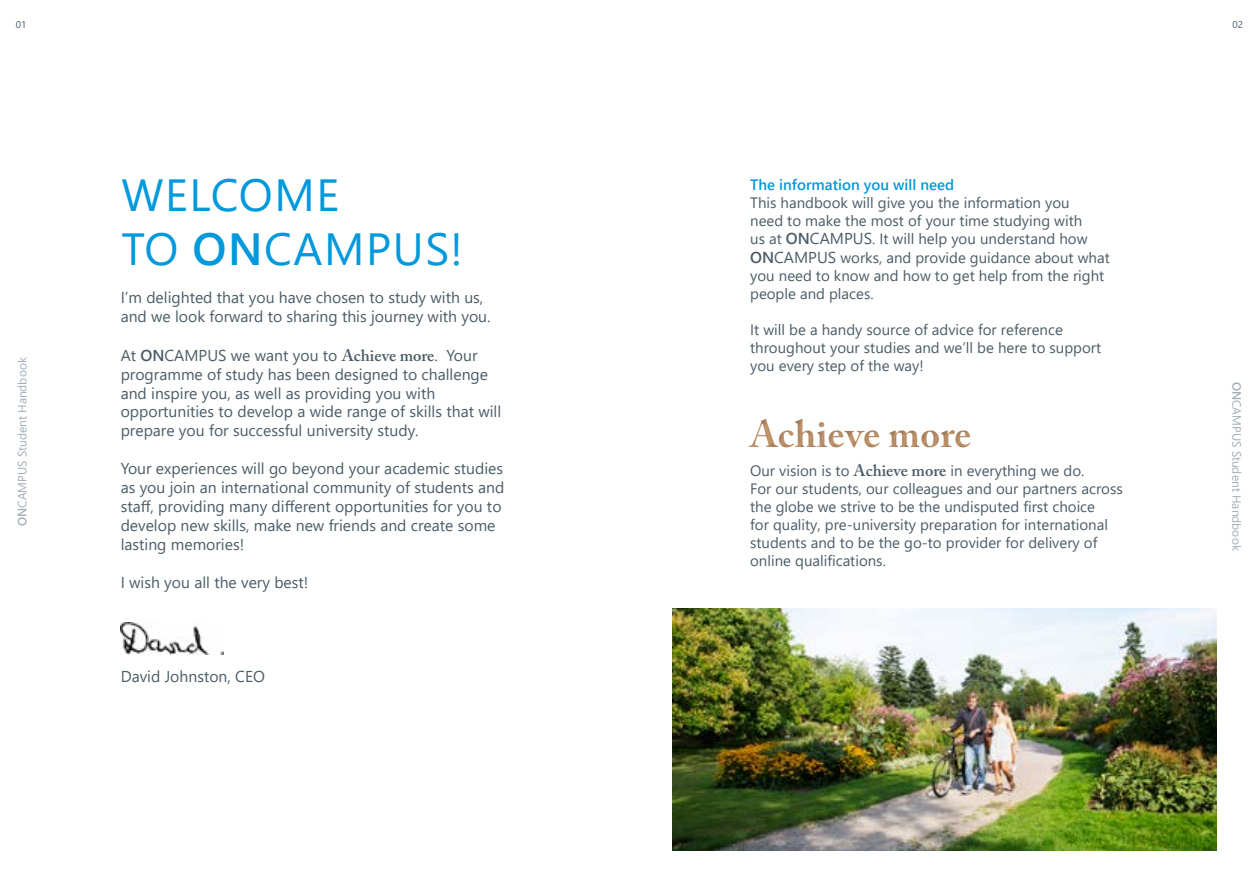
<style>
.page{position:relative;width:1259px;height:893px;background:#fff}
.page>*{position:absolute;margin:0;border:0;box-sizing:border-box;transform-origin:0 0}
.t1{font:45px/54px "Segoe UI";letter-spacing:.035em;color:#0099dc}
.t2{font:700 38.55px "Adobe Caslon Pro";color:#c5986f}
.t3{font:15.75px/18.9px "Segoe UI";color:#4b5c67}
.t4{font:15px/18px "Segoe UI";color:#4b5c67}
.t5{font:600 15px "Segoe UI";color:#0099dc}
.t6{font:12px "Segoe UI";color:#a1aeb8}
.t7{font:9.75px "Segoe UI";color:#4b5c67}
.s1{font-weight:600}
.s2{font-family:"Adobe Caslon Pro";font-weight:600;font-size:16.5px}
.s3{font-weight:600;font-size:15.75px}
.s4{font-size:15.75px}
</style>
<div class="page">
<img style="left:672px;top:608px;width:544px;height:242px">
<img style="left:121px;top:623px;width:102px;height:31px">
<div style="left:742px;top:411px;width:235px;height:45px;background:#000;opacity:.25"></div>
<p class="t7" style="left:16px;top:16px;width:12px">01</p>
<p class="t7" style="left:1232px;top:16px;width:12px">02</p>
<p class="t6" style="left:11px;top:526px;width:170px;rotate:-90deg"><span class="s1">ON</span>CAMPUS Student Handbook</p>
<h1 class="t1" style="left:121px;top:164px;width:343px">WELCOME<br>TO <span class="s1">ON</span>CAMPUS!</h1>
<p class="t3" style="left:121px;top:287px;width:371px">I’m delighted that you have chosen to study with us, and we look forward to sharing this journey with you.</p>
<p class="t3" style="left:121px;top:344px;width:382px">At <span class="s1">ON</span>CAMPUS we want you to <span class="s2">Achieve more</span>. Your programme of study has been designed to challenge and inspire you, as well as providing you with opportunities to develop a wide range of skills that will prepare you for successful university study.</p>
<p class="t3" style="left:121px;top:458px;width:385px">Your experiences will go beyond your academic studies as you join an international community of students and staff, providing many different opportunities for you to develop new skills, make new friends and create some lasting memories!</p>
<p class="t3" style="left:121px;top:571px;width:189px">I wish you all the very best!</p>
<p class="t3" style="left:121px;top:666px;width:146px">David Johnston, CEO</p>
<p class="t5" style="left:750px;top:170px;width:206px">The information you will need</p>
<p class="t4" style="left:750px;top:192px;width:361px">This handbook will give you the information you<br>need to make the most of your time studying with<br>us at <span class="s3">ON</span><span class="s4">CAMPUS</span>. It will help you understand how <span class="s3">ON</span><span class="s4">CAMPUS</span> works, and provide guidance about what you need to know and how to get help from the right people and places.</p>
<p class="t4" style="left:750px;top:320px;width:352px">It will be a handy source of advice for reference throughout your studies and we’ll be here to support you every step of the way!</p>
<h2 class="t2" style="left:750px;top:411px;width:223px">Achieve more</h2>
<p class="t4" style="left:750px;top:460px;width:374px">Our vision is to <span class="s2">Achieve more</span> in everything we do.<br>For our students, our colleagues and our partners across the globe we strive to be the undisputed first choice<br>for quality, pre-university preparation for international students and to be the go-to provider for delivery of online qualifications.</p>
<p class="t6" style="left:1248px;top:382px;width:170px;rotate:90deg"><span class="s1">ON</span>CAMPUS Student Handbook</p>
</div>
